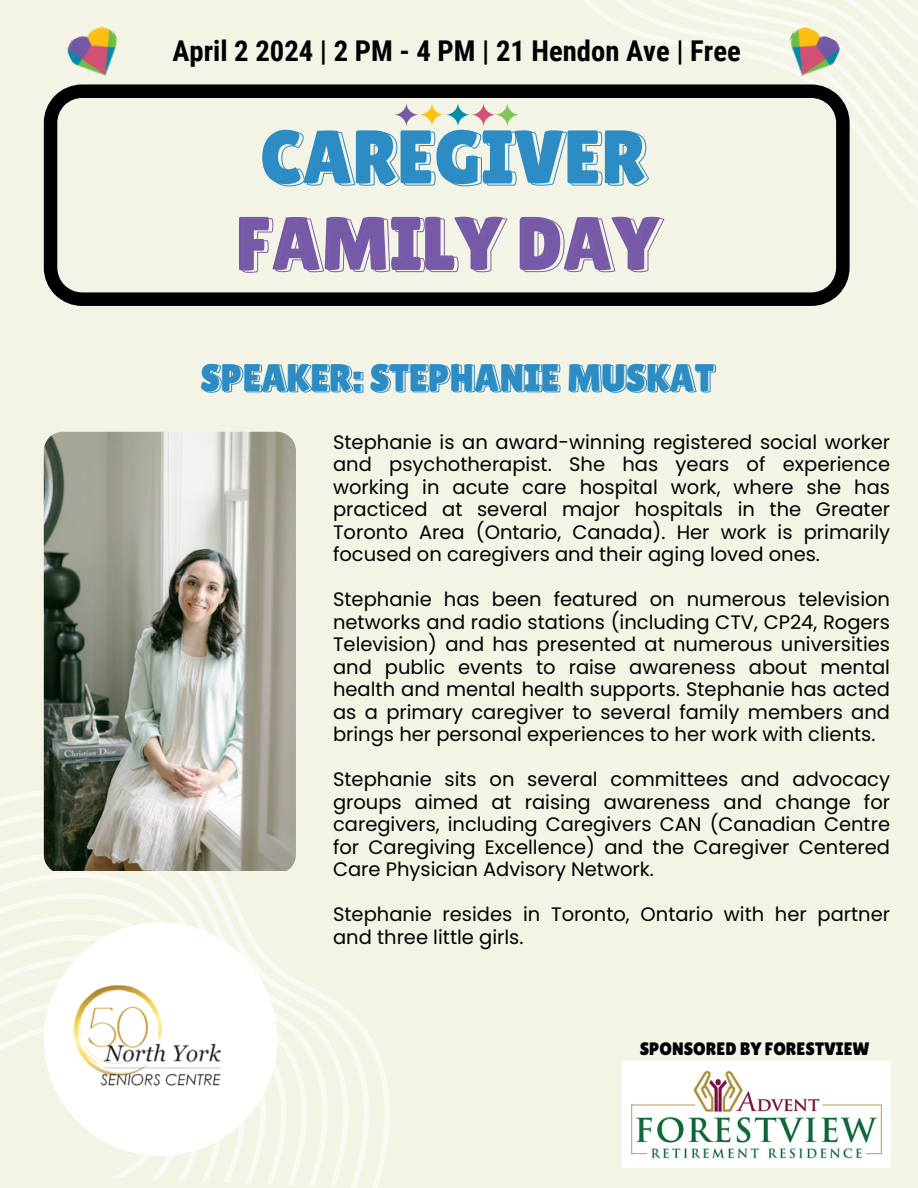
<style>
.page{position:relative;width:918px;height:1188px;background:#f3f4e5}
.page>*{position:absolute;margin:0;border:0;box-sizing:border-box;transform-origin:0 0}
.t1{font:75.75px "Lilita One";color:#2d8cc4}
.t2{font:75.75px "Lilita One";color:#775aa7}
.t3{font:38.25px "Lilita One";color:#2d8cc4}
.t4{font:700 28.65px "Roboto Condensed";color:#000}
.t5{font:19.5px/22.5px "Poppins";color:#000;text-align:justify}
.t6{font:18px "Lilita One";color:#000}
</style>
<div class="page">
<svg style="left:0;top:785px;width:390px;height:384px"></svg>
<svg style="left:0;top:805px;width:382px;height:383px"></svg>
<svg style="left:0;top:826px;width:361px;height:362px"></svg>
<svg style="left:0;top:846px;width:339px;height:341px"></svg>
<svg style="left:0;top:864px;width:318px;height:322px"></svg>
<svg style="left:0;top:888px;width:296px;height:297px"></svg>
<svg style="left:0;top:909px;width:275px;height:275px"></svg>
<svg style="left:0;top:927px;width:253px;height:256px"></svg>
<svg style="left:0;top:948px;width:232px;height:235px"></svg>
<svg style="left:0;top:971px;width:210px;height:211px"></svg>
<svg style="left:0;top:989px;width:189px;height:192px"></svg>
<svg style="left:651px;top:0;width:267px;height:238px"></svg>
<svg style="left:676px;top:0;width:242px;height:203px"></svg>
<svg style="left:702px;top:0;width:216px;height:169px"></svg>
<svg style="left:44px;top:84px;width:805px;height:222px"></svg>
<svg style="left:265px;top:102px;width:384px;height:85px"></svg>
<svg style="left:494px;top:102px;width:26px;height:25px"></svg>
<img style="left:64px;top:26px;width:65px;height:60px">
<img style="left:778px;top:23px;width:65px;height:63px">
<div style="left:44px;top:922px;width:233px;height:234px;background:#fff;border-radius:50%"></div>
<img style="left:53px;top:949px;width:216px;height:163px">
<img style="left:623px;top:1062px;width:268px;height:105px">
<img style="left:44px;top:432px;width:252px;height:439px">
<svg style="left:242px;top:217px;width:423px;height:56px"></svg>
<svg style="left:203px;top:364px;width:513px;height:29px"></svg>
<p class="t4" style="left:173px;top:34px;width:570px">April 2 2024 | 2 PM - 4 PM | 21 Hendon Ave | Free</p>
<h1 class="t1" style="left:260px;top:114px;width:387px">CAREGIVER</h1>
<h1 class="t2" style="left:236px;top:200px;width:425px">FAMILY DAY</h1>
<h2 class="t3" style="left:200px;top:356px;width:515px">SPEAKER: STEPHANIE MUSKAT</h2>
<p class="t5" style="left:333px;top:431px;width:559px">Stephanie is an award-winning registered social worker and psychotherapist. She has years of experience working in acute care hospital work, where she has practiced at several major hospitals in the Greater Toronto Area (Ontario, Canada). Her work is primarily focused on caregivers and their aging loved ones.</p>
<p class="t5" style="left:333px;top:588px;width:559px">Stephanie has been featured on numerous television networks and radio stations (including CTV, CP24, Rogers Television) and has presented at numerous universities and public events to raise awareness about mental health and mental health supports. Stephanie has acted as a primary caregiver to several family members and brings her personal experiences to her work with clients.</p>
<p class="t5" style="left:333px;top:768px;width:559px">Stephanie sits on several committees and advocacy groups aimed at raising awareness and change for caregivers, including Caregivers CAN (Canadian Centre for Caregiving Excellence) and the Caregiver Centered Care Physician Advisory Network.</p>
<p class="t5" style="left:333px;top:903px;width:559px">Stephanie resides in Toronto, Ontario with her partner and three little girls.</p>
<p class="t6" style="left:640px;top:1039px;width:231px">SPONSORED BY FORESTVIEW</p>
</div>
